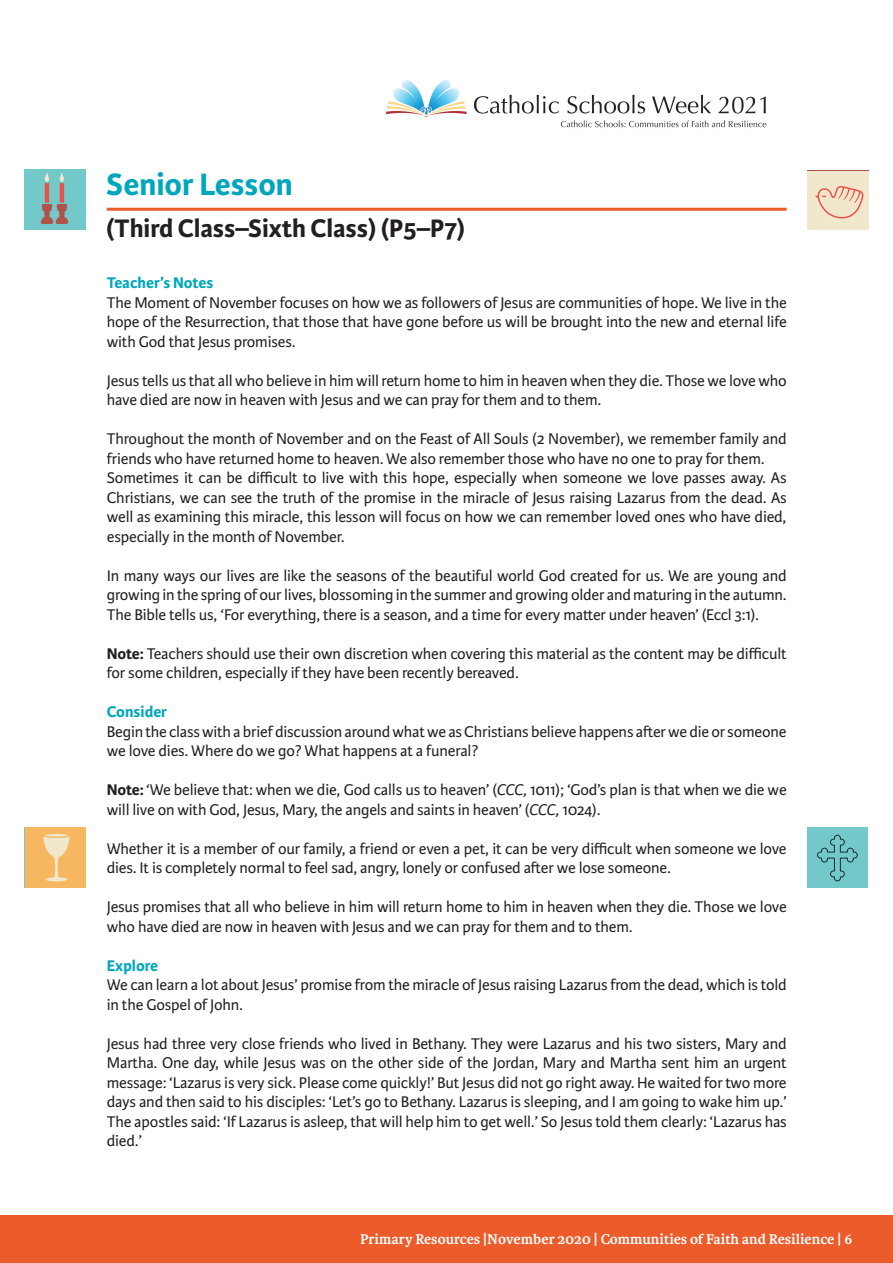
<style>
.page{position:relative;width:893px;height:1263px;background:#fff}
.page>*{position:absolute;margin:0;border:0;box-sizing:border-box;transform-origin:0 0}
.t1{font:700 33px "Karmina Sans";color:#00a7bc}
.t2{font:700 27px "Karmina Sans";color:#231f20}
.t3{font:16.5px/19.5px "Karmina Sans";letter-spacing:-.01em;color:#231f20}
.t4{font:700 16.5px "Karmina Sans";color:#00a7bc}
.t5{font:700 15px "Karmina";color:#fff}
.s1{font-weight:700}
.s2{font-style:italic}
</style>
<div class="page">
<div style="left:0;top:1215px;width:893px;height:48px;background:#ec5b2a"></div>
<div style="left:25px;top:169px;width:60px;height:61px;background:#73c8c9"></div>
<svg style="left:40px;top:204px;width:28px;height:20px"></svg>
<hr style="left:60px;top:183px;width:4px;height:20px;background:#ea5146">
<hr style="left:45px;top:183px;width:4px;height:20px;background:#ea5146">
<svg style="left:44px;top:173px;width:20px;height:9px"></svg>
<div style="left:808px;top:828px;width:60px;height:60px;background:#73c8c9"></div>
<svg style="left:817px;top:834px;width:41px;height:47px"></svg>
<div style="left:808px;top:170px;width:60px;height:60px;background:#f0e7cd"></div>
<svg style="left:815px;top:186px;width:49px;height:33px"></svg>
<div style="left:25px;top:828px;width:60px;height:60px;background:#f7b761"></div>
<svg style="left:43px;top:834px;width:27px;height:47px"></svg>
<hr style="left:107px;top:208px;width:680px;height:3px;background:#ec5b2a">
<img style="left:387px;top:80px;width:380px;height:48px">
<h1 class="t1" style="left:106px;top:165px;width:188px">Senior Lesson</h1>
<h2 class="t2" style="left:106px;top:213px;width:360px">(Third Class–Sixth Class) (P5–P7)</h2>
<p class="t4" style="left:107px;top:273px;width:108px">Teacher’s Notes</p>
<p class="t3" style="left:107px;top:293px;width:681px;text-align:justify">The Moment of November focuses on how we as followers of Jesus are communities of hope. We live in the hope of the Resurrection, that those that have gone before us will be brought into the new and eternal life with God that Jesus promises.</p>
<p class="t3" style="left:107px;top:371px;width:681px">Jesus tells us that all who believe in him will return home to him in heaven when they die. Those we love who have died are now in heaven with Jesus and we can pray for them and to them.</p>
<p class="t3" style="left:107px;top:429px;width:681px">Throughout the month of November and on the Feast of All Souls (2 November), we remember family and friends who have returned home to heaven. We also remember those who have no one to pray for them.<br>Sometimes it can be difficult to live with this hope, especially when someone we love passes away. As Christians, we can see the truth of the promise in the miracle of Jesus raising Lazarus from the dead. As well as examining this miracle, this lesson will focus on how we can remember loved ones who have died, especially in the month of November.</p>
<p class="t3" style="left:107px;top:566px;width:681px;text-align:justify">In many ways our lives are like the seasons of the beautiful world God created for us. We are young and growing in the spring of our lives, blossoming in the summer and growing older and maturing in the autumn.<br>The Bible tells us, ‘For everything, there is a season, and a time for every matter under heaven’ (Eccl 3:1).</p>
<p class="t3" style="left:107px;top:644px;width:681px"><span class="s1">Note:</span> Teachers should use their own discretion when covering this material as the content may be difficult for some children, especially if they have been recently bereaved.</p>
<p class="t4" style="left:107px;top:702px;width:62px">Consider</p>
<p class="t3" style="left:107px;top:722px;width:681px">Begin the class with a brief discussion around what we as Christians believe happens after we die or someone we love dies. Where do we go? What happens at a funeral?</p>
<p class="t3" style="left:107px;top:780px;width:681px"><span class="s1">Note:</span> ‘We believe that: when we die, God calls us to heaven’ (<span class="s2">CCC,</span> 1011); ‘God’s plan is that when we die we will live on with God, Jesus, Mary, the angels and saints in heaven’ (<span class="s2">CCC,</span> 1024).</p>
<p class="t3" style="left:107px;top:839px;width:681px">Whether it is a member of our family, a friend or even a pet, it can be very difficult when someone we love dies. It is completely normal to feel sad, angry, lonely or confused after we lose someone.</p>
<p class="t3" style="left:107px;top:897px;width:681px">Jesus promises that all who believe in him will return home to him in heaven when they die. Those we love who have died are now in heaven with Jesus and we can pray for them and to them.</p>
<p class="t4" style="left:107px;top:956px;width:53px">Explore</p>
<p class="t3" style="left:107px;top:975px;width:681px">We can learn a lot about Jesus’ promise from the miracle of Jesus raising Lazarus from the dead, which is told in the Gospel of John.</p>
<p class="t3" style="left:107px;top:1034px;width:681px;text-align:justify">Jesus had three very close friends who lived in Bethany. They were Lazarus and his two sisters, Mary and Martha. One day, while Jesus was on the other side of the Jordan, Mary and Martha sent him an urgent message: ‘Lazarus is very sick. Please come quickly!’ But Jesus did not go right away. He waited for two more days and then said to his disciples: ‘Let’s go to Bethany. Lazarus is sleeping, and I am going to wake him up.’ The apostles said: ‘If Lazarus is asleep, that will help him to get well.’ So Jesus told them clearly: ‘Lazarus has died.’</p>
<p class="t5" style="left:360px;top:1230px;width:494px">Primary Resources |November 2020 | Communities of Faith and Resilience | 6</p>
</div>
